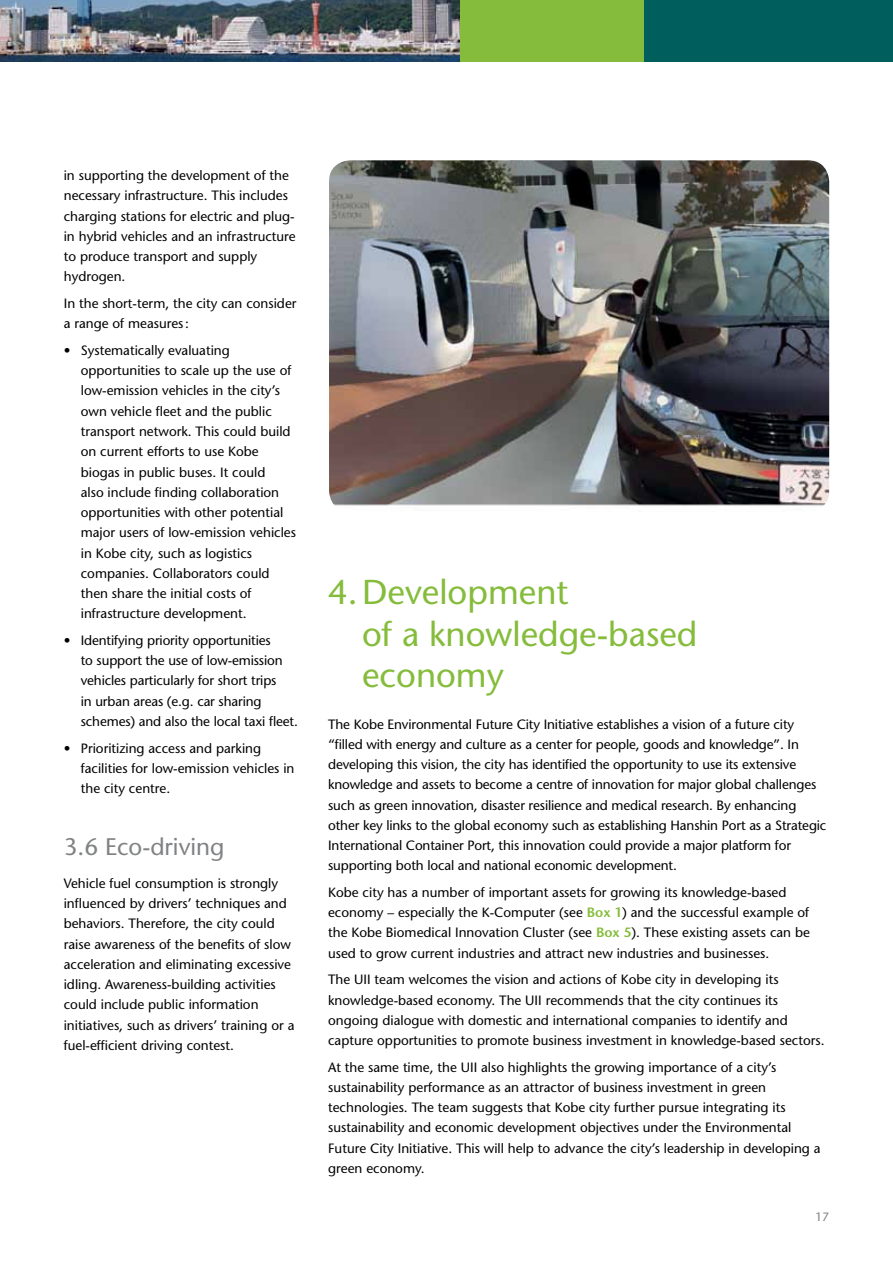
<style>
.page{position:relative;width:893px;height:1263px;background:#fff}
.page>*{position:absolute;margin:0;border:0;box-sizing:border-box;transform-origin:0 0}
.t1{font:34.5px/41.4px "Stone Sans";color:#85bc3b}
.t2{font:24px "Stone Sans";color:#808284}
.t3{font:13.5px/20.2px "Stone Sans";color:#000}
.t4{font:12px "Stone Sans";color:#808284}
.s1{font-weight:600;color:#85bc3b}
</style>
<div class="page">
<div style="left:644px;top:0;width:249px;height:62px;background:#005e5d"></div>
<div style="left:459px;top:0;width:185px;height:62px;background:#85bc3b"></div>
<img style="left:0;top:0;width:459px;height:62px">
<img style="left:329px;top:160px;width:500px;height:346px">
<p class="t3" style="left:64px;top:165px;width:234px">in supporting the development of the necessary infrastructure. This includes charging stations for electric and plug&shy;in hybrid vehicles and an infrastructure to produce transport and supply hydrogen.</p>
<p class="t3" style="left:64px;top:293px;width:234px">In the short-term, the city can consider a range of measures:</p>
<p class="t3" style="left:81px;top:340px;width:217px;text-indent:-17px">• Systematically evaluating opportunities to scale up the use of low-emission vehicles in the city’s own vehicle fleet and the public transport network. This could build on current efforts to use Kobe biogas in public buses. It could<br>also include finding collaboration opportunities with other potential major users of low-emission vehicles in Kobe city, such as logistics companies. Collaborators could then share the initial costs of infrastructure development.</p>
<p class="t3" style="left:81px;top:630px;width:219px;text-indent:-17px">• Identifying priority opportunities<br>to support the use of low-emission vehicles particularly for short trips<br>in urban areas (e.g. car sharing schemes) and also the local taxi fleet.</p>
<p class="t3" style="left:81px;top:738px;width:215px;text-indent:-17px">• Prioritizing access and parking facilities for low-emission vehicles in the city centre.</p>
<h2 class="t2" style="left:64px;top:832px;width:162px">3.6 Eco-driving</h2>
<p class="t3" style="left:64px;top:873px;width:232px">Vehicle fuel consumption is strongly influenced by drivers’ techniques and behaviors. Therefore, the city could raise awareness of the benefits of slow acceleration and eliminating excessive idling. Awareness-building activities could include public information initiatives, such as drivers’ training or a fuel-efficient driving contest.</p>
<h1 class="t1" style="left:362px;top:571px;width:337px;text-indent:-34px">4.Development<br>of a knowledge-based economy</h1>
<p class="t3" style="left:328px;top:714px;width:500px">The Kobe Environmental Future City Initiative establishes a vision of a future city “filled with energy and culture as a center for people, goods and knowledge”. In developing this vision, the city has identified the opportunity to use its extensive knowledge and assets to become a centre of innovation for major global challenges such as green innovation, disaster resilience and medical research. By enhancing other key links to the global economy such as establishing Hanshin Port as a Strategic International Container Port, this innovation could provide a major platform for supporting both local and national economic development.</p>
<p class="t3" style="left:328px;top:882px;width:483px">Kobe city has a number of important assets for growing its knowledge-based economy – especially the K-Computer (see <span class="s1">Box 1</span>) and the successful example of the Kobe Biomedical Innovation Cluster (see <span class="s1">Box 5</span>). These existing assets can be used to grow current industries and attract new industries and businesses.</p>
<p class="t3" style="left:328px;top:969px;width:498px">The UII team welcomes the vision and actions of Kobe city in developing its knowledge-based economy. The UII recommends that the city continues its ongoing dialogue with domestic and international companies to identify and capture opportunities to promote business investment in knowledge-based sectors.</p>
<p class="t3" style="left:328px;top:1057px;width:494px">At the same time, the UII also highlights the growing importance of a city’s sustainability performance as an attractor of business investment in green technologies. The team suggests that Kobe city further pursue integrating its sustainability and economic development objectives under the Environmental Future City Initiative. This will help to advance the city’s leadership in developing a green economy.</p>
<p class="t4" style="left:815px;top:1209px;width:15px">17</p>
</div>
